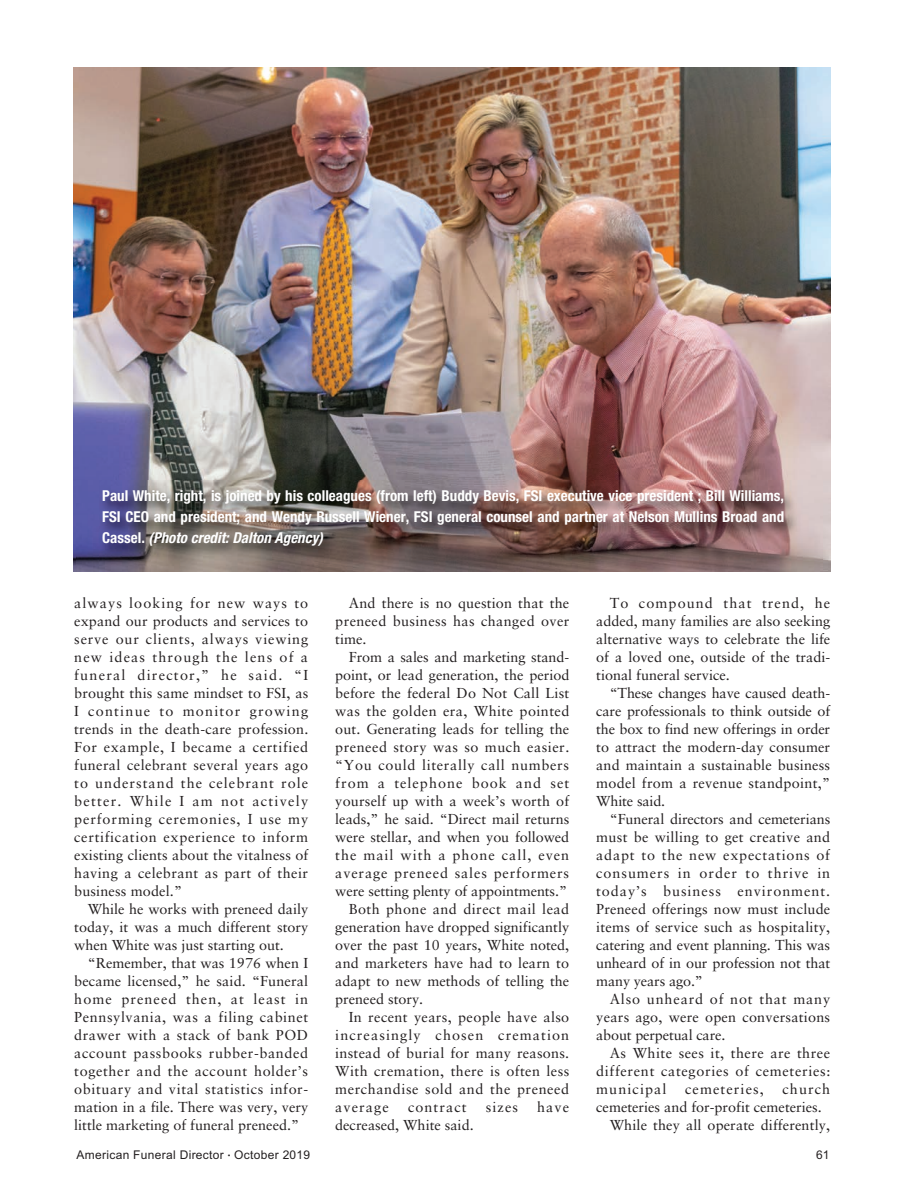
<style>
.page{position:relative;width:918px;height:1202px;background:#fff}
.page>*{position:absolute;margin:0;border:0;box-sizing:border-box;transform-origin:0 0}
.t1{font:700 condensed 15px/21px "Helvetica Neue LT Std";color:#fff;text-align:justify}
.t2{font:14.4px/18px "Sabon LT Std";letter-spacing:.01em;color:#231f20;text-align:justify}
.t3{font:14.4px "Sabon LT Std";letter-spacing:.03em;color:#231f20}
.t4{font:14.4px "Sabon LT Std";letter-spacing:.075em;color:#231f20}
.t5{font:14.4px "Sabon LT Std";letter-spacing:.07em;color:#231f20}
.t6{font:14.4px "Sabon LT Std";letter-spacing:.045em;color:#231f20}
.t7{font:14.4px "Sabon LT Std";letter-spacing:.06em;color:#231f20}
.t8{font:14.4px "Sabon LT Std";letter-spacing:.035em;color:#231f20}
.t9{font:14.4px "Sabon LT Std";letter-spacing:.04em;color:#231f20}
.t10{font:12px "Arial";letter-spacing:.025em;color:#231f20}
.s1{font-style:italic}
.s2{font-size:7.5px}
</style>
<div class="page">
<img style="left:73px;top:68px;width:758px;height:504px">
<img style="left:77px;top:480px;width:745px;height:92px">
<p class="t1" style="left:102px;top:487px;width:684px">Paul White, right, is joined by his colleagues (from left) Buddy Bevis, FSI executive vice president ; Bill Williams, FSI CEO and president; and Wendy Russell Wiener, FSI general counsel and partner at Nelson Mullins Broad and Cassel. <span class="s1">(Photo credit: Dalton Agency)</span></p>
<p class="t2" style="left:74px;top:595px;width:236px">always looking for new ways to expand our products and services to serve our clients, always viewing new ideas through the lens of a funeral director,” he said. “I brought this same mindset to FSI, as I continue to monitor growing trends in the death-care profession.<br>For example, I became a certified funeral celebrant several years ago to understand the celebrant role better. While I am not actively performing ceremonies, I use my certification experience to inform existing clients about the vitalness of having a celebrant as part of their business model.”</p>
<p class="t2" style="left:74px;top:901px;width:236px;text-indent:13px">While he works with preneed daily today, it was a much different story when White was just starting out.</p>
<p class="t2" style="left:74px;top:955px;width:236px;text-indent:13px">“Remember, that was 1976 when I became licensed,” he said. “Funeral home preneed then, at least in Pennsylvania, was a filing cabinet drawer with a stack of bank POD account passbooks rubber-banded together and the account holder’s obituary and vital statistics infor&shy;mation in a file. There was very, very little marketing of funeral preneed.”</p>
<p class="t2" style="left:335px;top:595px;width:236px;text-indent:13px">And there is no question that the preneed business has changed over time.</p>
<p class="t2" style="left:349px;top:649px;width:222px">From a sales and marketing stand-</p>
<p class="t2" style="left:335px;top:667px;width:236px">point, or lead generation, the period</p>
<p class="t2" style="left:335px;top:685px;width:236px">before the federal Do Not Call List</p>
<p class="t3" style="left:335px;top:704px;width:236px">was the golden era, White pointed</p>
<p class="t2" style="left:335px;top:721px;width:236px">out. Generating leads for telling the</p>
<p class="t8" style="left:335px;top:740px;width:236px">preneed story was so much easier.</p>
<p class="t6" style="left:335px;top:758px;width:235px">“You could literally call numbers</p>
<p class="t5" style="left:335px;top:776px;width:235px">from a telephone book and set</p>
<p class="t2" style="left:335px;top:793px;width:235px">yourself up with a week’s worth of</p>
<p class="t2" style="left:335px;top:811px;width:236px">leads,” he said. “Direct mail returns</p>
<p class="t2" style="left:335px;top:829px;width:236px">were stellar, and when you followed</p>
<p class="t5" style="left:335px;top:848px;width:236px">the mail with a phone call, even</p>
<p class="t7" style="left:335px;top:866px;width:235px">average preneed sales performers</p>
<p class="t2" style="left:335px;top:883px;width:233px">were setting plenty of appointments.”</p>
<p class="t3" style="left:349px;top:902px;width:222px">Both phone and direct mail lead</p>
<p class="t2" style="left:335px;top:919px;width:235px">generation have dropped significantly</p>
<p class="t2" style="left:335px;top:937px;width:236px">over the past 10 years, White noted,</p>
<p class="t2" style="left:335px;top:955px;width:235px">and marketers have had to learn to</p>
<p class="t2" style="left:335px;top:973px;width:236px">adapt to new methods of telling the</p>
<p class="t2" style="left:335px;top:991px;width:90px">preneed story.</p>
<p class="t2" style="left:349px;top:1009px;width:222px">In recent years, people have also</p>
<p class="t4" style="left:335px;top:1028px;width:235px">increasingly chosen cremation</p>
<p class="t2" style="left:335px;top:1045px;width:235px">instead of burial for many reasons.</p>
<p class="t3" style="left:335px;top:1064px;width:236px">With cremation, there is often less</p>
<p class="t9" style="left:335px;top:1082px;width:235px">merchandise sold and the preneed</p>
<p class="t4" style="left:335px;top:1100px;width:55px">average</p>
<p class="t4" style="left:408px;top:1100px;width:60px">contract</p>
<p class="t2" style="left:486px;top:1099px;width:34px">sizes</p>
<p class="t2" style="left:537px;top:1099px;width:34px">have</p>
<p class="t2" style="left:335px;top:1117px;width:140px">decreased, White said.</p>
<p class="t2" style="left:596px;top:595px;width:236px;text-indent:13px">To compound that trend, he added, many families are also seeking alternative ways to celebrate the life of a loved one, outside of the tradi&shy;tional funeral service.</p>
<p class="t2" style="left:596px;top:685px;width:235px;text-indent:14px">“These changes have caused death&shy;care professionals to think outside of the box to find new offerings in order to attract the modern-day consumer and maintain a sustainable business model from a revenue standpoint,” White said.</p>
<p class="t2" style="left:596px;top:811px;width:236px;text-indent:13px">“Funeral directors and cemeterians must be willing to get creative and adapt to the new expectations of consumers in order to thrive in today’s business environment.<br>Preneed offerings now must include items of service such as hospitality, catering and event planning. This was unheard of in our profession not that many years ago.”</p>
<p class="t2" style="left:596px;top:991px;width:236px;text-indent:13px">Also unheard of not that many years ago, were open conversations about perpetual care.</p>
<p class="t2" style="left:596px;top:1045px;width:236px;text-indent:13px">As White sees it, there are three different categories of cemeteries: municipal</p>
<p class="t4" style="left:685px;top:1082px;width:80px">cemeteries,</p>
<p class="t2" style="left:782px;top:1081px;width:49px">church</p>
<p class="t2" style="left:596px;top:1099px;width:227px">cemeteries and for-profit cemeteries.</p>
<p class="t2" style="left:610px;top:1117px;width:222px">While they all operate differently,</p>
<p class="t10" style="left:77px;top:1148px;width:235px">American Funeral Director <span class="s2">•</span> October 2019</p>
<p class="t10" style="left:816px;top:1148px;width:15px">61</p>
</div>
